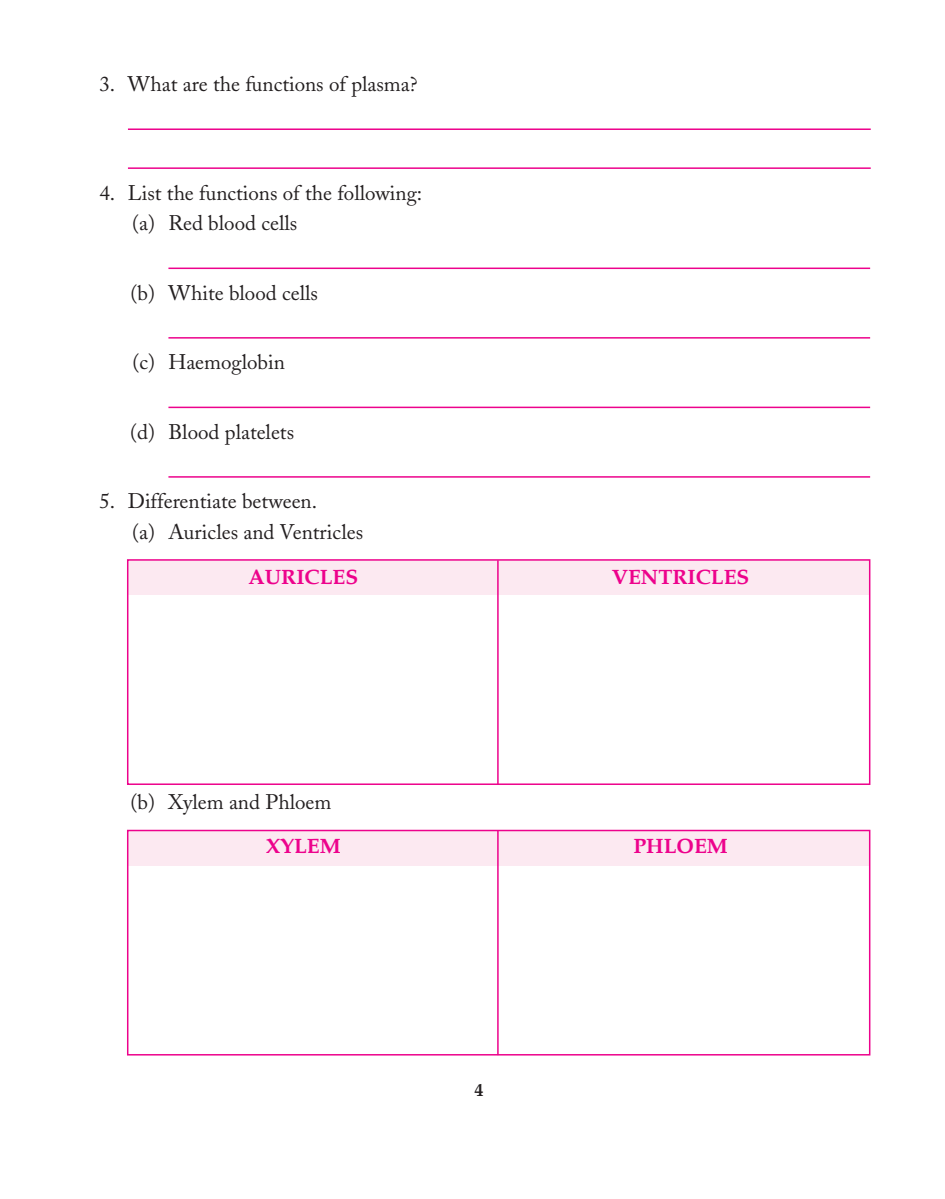
<style>
.page{position:relative;width:945px;height:1199px;background:#fff}
.page>*{position:absolute;margin:0;border:0;box-sizing:border-box;transform-origin:0 0}
.body_text{font:21px "Adobe Caslon";color:#231f20}
.mcq_tab{font:21px "Adobe Caslon";color:#231f20}
.table_tab{font:700 21px "Palatino";color:#ed028c}
.t1{font:700 18px "Palatino";color:#231f20}
</style>
<div class="page">
<div style="left:128px;top:831px;width:742px;height:34px;background:#fce9f1"></div>
<div style="left:127px;top:830px;width:743px;height:225px;border:2px solid #ed028c"></div>
<hr style="left:497px;top:831px;width:2px;height:224px;background:#ed028c">
<div style="left:128px;top:560px;width:742px;height:35px;background:#fce9f1"></div>
<div style="left:127px;top:559px;width:743px;height:226px;border:2px solid #ed028c"></div>
<hr style="left:497px;top:560px;width:2px;height:224px;background:#ed028c">
<hr style="left:128px;top:128px;width:743px;height:2px;background:#ed028c">
<hr style="left:128px;top:167px;width:743px;height:2px;background:#ed028c">
<hr style="left:168px;top:268px;width:702px;height:1px;background:#ed028c">
<hr style="left:168px;top:337px;width:702px;height:2px;background:#ed028c">
<hr style="left:168px;top:407px;width:702px;height:1px;background:#ed028c">
<hr style="left:168px;top:476px;width:702px;height:2px;background:#ed028c">
<p class="body_text" style="left:99px;top:72px;width:320px">3. What are the functions of plasma?</p>
<p class="body_text" style="left:99px;top:180px;width:324px">4. List the functions of the following:</p>
<p class="mcq_tab" style="left:132px;top:211px;width:167px">(a) Red blood cells</p>
<p class="mcq_tab" style="left:130px;top:280px;width:189px">(b) White blood cells</p>
<p class="mcq_tab" style="left:132px;top:350px;width:154px">(c) Haemoglobin</p>
<p class="mcq_tab" style="left:130px;top:419px;width:166px">(d) Blood platelets</p>
<p class="body_text" style="left:99px;top:489px;width:219px">5. Differentiate between.</p>
<p class="mcq_tab" style="left:132px;top:519px;width:233px">(a) Auricles and Ventricles</p>
<p class="table_tab" style="left:249px;top:564px;width:111px">AURICLES</p>
<p class="table_tab" style="left:612px;top:564px;width:139px">VENTRICLES</p>
<p class="body_text" style="left:130px;top:789px;width:203px">(b) Xylem and Phloem</p>
<p class="table_tab" style="left:266px;top:834px;width:76px">XYLEM</p>
<p class="table_tab" style="left:633px;top:834px;width:96px">PHLOEM</p>
<p class="t1" style="left:474px;top:1079px;width:10px">4</p>
</div>
